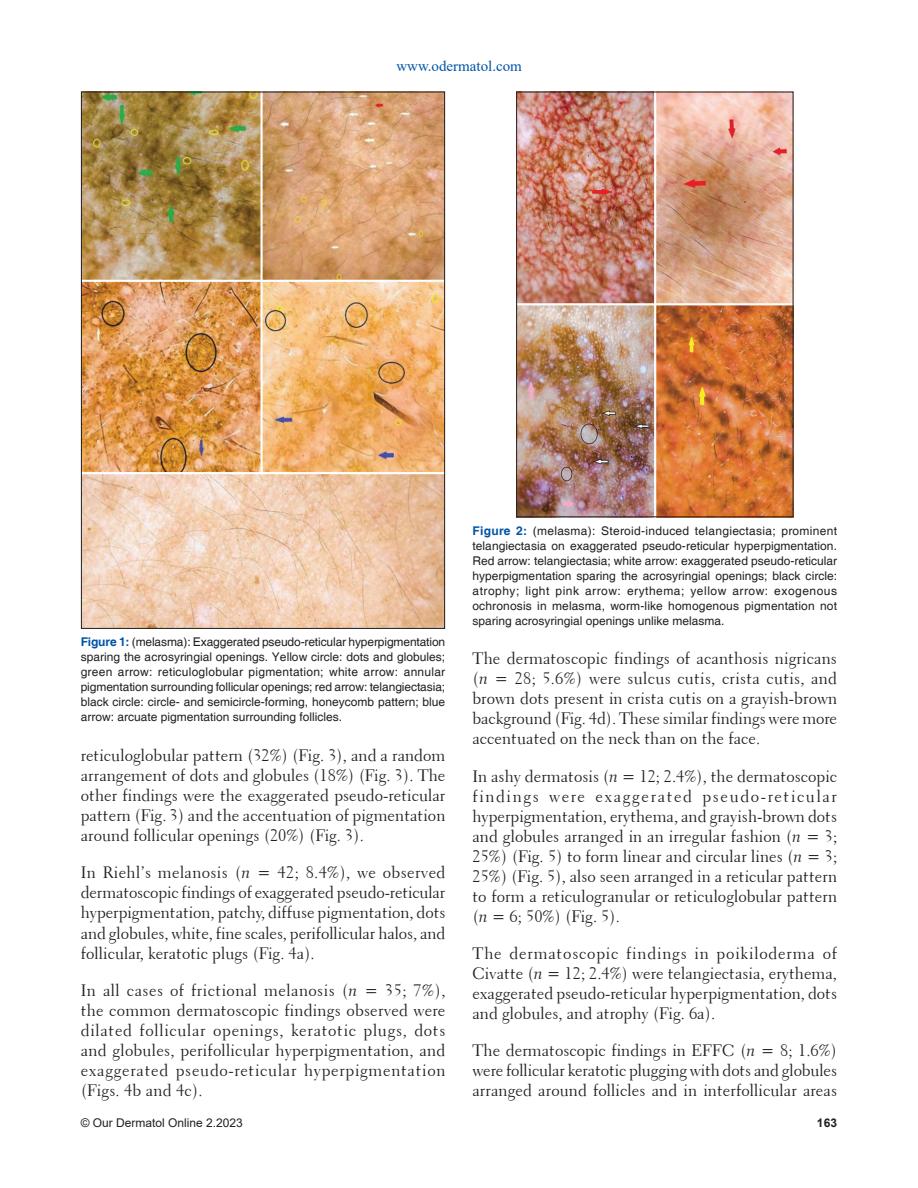
<style>
.page{position:relative;width:918px;height:1188px;background:#fff}
.page>*{position:absolute;margin:0;border:0;box-sizing:border-box;transform-origin:0 0}
.t1{font:16.5px/20px "Transitional 521 BT Roman A";color:#231f20;text-align:justify}
.t2{font:15px "Times New Roman";color:#0154a6}
.t3{font:12px/15px "Helvetica";color:#231f20;text-align:justify}
.t4{font:12px "Arial";color:#231f20}
.t5{font:700 12px "Arial";color:#231f20}
.s1{font-weight:700;color:#0154a6}
.s2{font-family:"Transitional 521 BT Cursive A"}
</style>
<div class="page">
<img style="left:83px;top:94px;width:360px;height:533px">
<img style="left:518px;top:94px;width:273px;height:421px">
<div style="left:516px;top:92px;width:277px;height:425px;border:1px solid #231f20"></div>
<p class="t2" style="left:396px;top:58px;width:127px">www.odermatol.com</p>
<p class="t3" style="left:81px;top:635px;width:366px"><span class="s1">Figure 1:</span> (melasma): Exaggerated pseudo-reticular hyperpigmentation sparing the acrosyringial openings. Yellow circle: dots and globules; green arrow: reticuloglobular pigmentation; white arrow: annular pigmentation surrounding follicular openings; red arrow: telangiectasia; black circle: circle- and semicircle-forming, honeycomb pattern; blue arrow: arcuate pigmentation surrounding follicles.</p>
<p class="t1" style="left:81px;top:745px;width:366px">reticuloglobular pattern (32%) (Fig. 3), and a random arrangement of dots and globules (18%) (Fig. 3). The other findings were the exaggerated pseudo-reticular pattern (Fig. 3) and the accentuation of pigmentation around follicular openings (20%) (Fig. 3).</p>
<p class="t1" style="left:81px;top:863px;width:366px">In Riehl’s melanosis (<span class="s2">n</span> = 42; 8.4%), we observed dermatoscopic findings of exaggerated pseudo-reticular hyperpigmentation, patchy, diffuse pigmentation, dots and globules, white, fine scales, perifollicular halos, and follicular, keratotic plugs (Fig. 4a).</p>
<p class="t1" style="left:81px;top:980px;width:366px">In all cases of frictional melanosis (<span class="s2">n</span> = 35; 7%), the common dermatoscopic findings observed were dilated follicular openings, keratotic plugs, dots and globules, perifollicular hyperpigmentation, and exaggerated pseudo-reticular hyperpigmentation (Figs. 4b and 4c).</p>
<p class="t3" style="left:472px;top:523px;width:366px"><span class="s1">Figure 2:</span> (melasma): Steroid-induced telangiectasia; prominent telangiectasia on exaggerated pseudo-reticular hyperpigmentation.<br>Red arrow: telangiectasia; white arrow: exaggerated pseudo-reticular hyperpigmentation sparing the acrosyringial openings; black circle: atrophy; light pink arrow: erythema; yellow arrow: exogenous ochronosis in melasma, worm-like homogenous pigmentation not sparing acrosyringial openings unlike melasma.</p>
<p class="t1" style="left:472px;top:649px;width:366px">The dermatoscopic findings of acanthosis nigricans (<span class="s2">n</span> = 28; 5.6%) were sulcus cutis, crista cutis, and brown dots present in crista cutis on a grayish-brown background (Fig. 4d). These similar findings were more accentuated on the neck than on the face.</p>
<p class="t1" style="left:472px;top:766px;width:366px">In ashy dermatosis (<span class="s2">n</span> = 12; 2.4%), the dermatoscopic findings were exaggerated pseudo-reticular hyperpigmentation, erythema, and grayish-brown dots and globules arranged in an irregular fashion (<span class="s2">n</span> = 3; 25%) (Fig. 5) to form linear and circular lines (<span class="s2">n</span> = 3; 25%) (Fig. 5), also seen arranged in a reticular pattern to form a reticulogranular or reticuloglobular pattern (<span class="s2">n</span> = 6; 50%) (Fig. 5).</p>
<p class="t1" style="left:472px;top:943px;width:366px">The dermatoscopic findings in poikiloderma of Civatte (<span class="s2">n</span> = 12; 2.4%) were telangiectasia, erythema, exaggerated pseudo-reticular hyperpigmentation, dots and globules, and atrophy (Fig. 6a).</p>
<p class="t1" style="left:472px;top:1041px;width:366px">The dermatoscopic findings in EFFC (<span class="s2">n</span> = 8; 1.6%) were follicular keratotic plugging with dots and globules arranged around follicles and in interfollicular areas</p>
<p class="t4" style="left:81px;top:1116px;width:164px">© Our Dermatol Online 2.2023</p>
<p class="t5" style="left:817px;top:1116px;width:22px">163</p>
</div>
